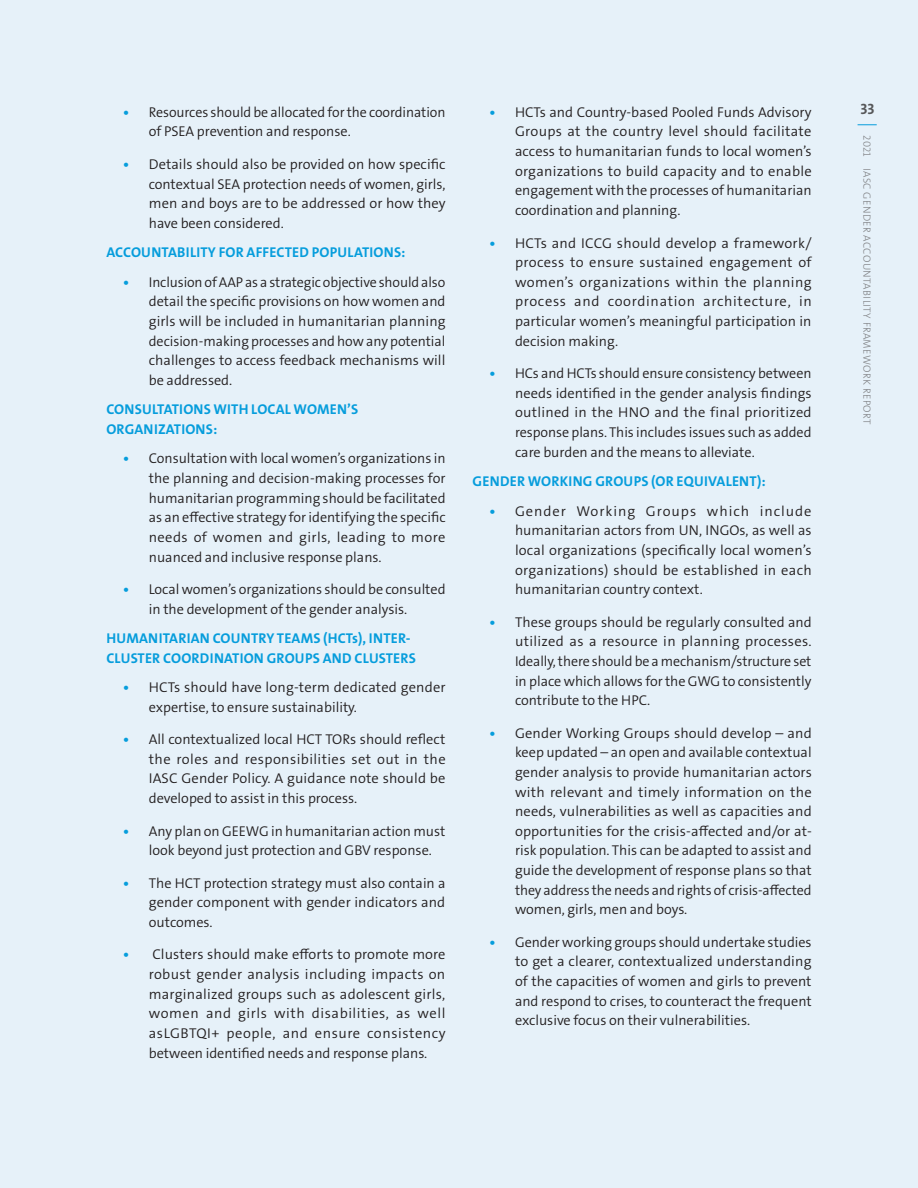
<style>
.page{position:relative;width:918px;height:1188px;background:#e6f1f9}
.page>*{position:absolute;margin:0;border:0;box-sizing:border-box;transform-origin:0 0}
.t1{font:15px "Grundfos The Sans OT 7 B";color:#57585a}
.t2{font:14.25px/19.6px "Grundfos The Sans OT 4 SL";color:#231f20;text-align:justify}
.t3{font:14.25px/19.6px "Grundfos The Sans OT 7 B";letter-spacing:.015em;color:#069ddc}
.t4{font:10.5px "Grundfos The Sans OT 3 L";letter-spacing:.035em;color:#808285}
.s1{font-family:"Grundfos The Sans OT 7 B";color:#069ddc}
</style>
<div class="page">
<svg style="left:858px;top:124px;width:19px;height:1px"></svg>
<p class="t2" style="left:149px;top:102px;width:298px;text-indent:-26px"><span class="s1">•</span> Resources should be allocated for the coordination of PSEA prevention and response.</p>
<p class="t2" style="left:149px;top:154px;width:298px;text-indent:-26px"><span class="s1">•</span> Details should also be provided on how specific contextual SEA protection needs of women, girls, men and boys are to be addressed or how they have been considered.</p>
<p class="t3" style="left:106px;top:243px;width:301px">ACCOUNTABILITY FOR AFFECTED POPULATIONS:</p>
<p class="t2" style="left:149px;top:272px;width:298px;text-indent:-26px"><span class="s1">•</span> Inclusion of AAP as a strategic objective should also detail the specific provisions on how women and girls will be included in humanitarian planning decision-making processes and how any potential challenges to access feedback mechanisms will be addressed.</p>
<p class="t3" style="left:106px;top:400px;width:253px">CONSULTATIONS WITH LOCAL WOMEN’S<br>ORGANIZATIONS:</p>
<p class="t2" style="left:149px;top:449px;width:298px;text-indent:-26px"><span class="s1">•</span> Consultation with local women’s organizations in the planning and decision-making processes for humanitarian programming should be facilitated as an effective strategy for identifying the specific needs of women and girls, leading to more nuanced and inclusive response plans.</p>
<p class="t2" style="left:149px;top:579px;width:298px;text-indent:-26px"><span class="s1">•</span> Local women’s organizations should be consulted in the development of the gender analysis.</p>
<p class="t3" style="left:106px;top:629px;width:311px">HUMANITARIAN COUNTRY TEAMS (HCTs), INTER-<br>CLUSTER COORDINATION GROUPS AND CLUSTERS</p>
<p class="t2" style="left:149px;top:678px;width:298px;text-indent:-26px"><span class="s1">•</span> HCTs should have long-term dedicated gender expertise, to ensure sustainability.</p>
<p class="t2" style="left:149px;top:730px;width:298px;text-indent:-26px"><span class="s1">•</span> All contextualized local HCT TORs should reflect the roles and responsibilities set out in the IASC Gender Policy. A guidance note should be developed to assist in this process.</p>
<p class="t2" style="left:149px;top:821px;width:298px;text-indent:-26px"><span class="s1">•</span> Any plan on GEEWG in humanitarian action must look beyond just protection and GBV response.</p>
<p class="t2" style="left:149px;top:873px;width:298px;text-indent:-26px"><span class="s1">•</span> The HCT protection strategy must also contain a gender component with gender indicators and outcomes.</p>
<p class="t2" style="left:149px;top:945px;width:298px;text-indent:-26px"><span class="s1">•</span> Clusters should make efforts to promote more robust gender analysis including impacts on marginalized groups such as adolescent girls, women and girls with disabilities, as well asLGBTQI+ people, and ensure consistency between identified needs and response plans.</p>
<p class="t2" style="left:515px;top:102px;width:298px;text-indent:-26px"><span class="s1">•</span> HCTs and Country-based Pooled Funds Advisory Groups at the country level should facilitate access to humanitarian funds to local women’s organizations to build capacity and to enable engagement with the processes of humanitarian coordination and planning.</p>
<p class="t2" style="left:515px;top:233px;width:298px;text-indent:-26px"><span class="s1">•</span> HCTs and ICCG should develop a framework/ process to ensure sustained engagement of women’s organizations within the planning process and coordination architecture, in particular women’s meaningful participation in decision making.</p>
<p class="t2" style="left:515px;top:364px;width:298px;text-indent:-26px"><span class="s1">•</span> HCs and HCTs should ensure consistency between needs identified in the gender analysis findings outlined in the HNO and the final prioritized response plans. This includes issues such as added care burden and the means to alleviate.</p>
<p class="t3" style="left:473px;top:472px;width:295px">GENDER WORKING GROUPS (OR EQUIVALENT):</p>
<p class="t2" style="left:515px;top:501px;width:298px;text-indent:-26px"><span class="s1">•</span> Gender Working Groups which include humanitarian actors from UN, INGOs, as well as local organizations (specifically local women’s organizations) should be established in each humanitarian country context.</p>
<p class="t2" style="left:515px;top:612px;width:298px;text-indent:-26px"><span class="s1">•</span> These groups should be regularly consulted and utilized as a resource in planning processes.<br>Ideally, there should be a mechanism/structure set in place which allows for the GWG to consistently contribute to the HPC.</p>
<p class="t2" style="left:515px;top:723px;width:298px;text-indent:-26px"><span class="s1">•</span> Gender Working Groups should develop – and keep updated – an open and available contextual gender analysis to provide humanitarian actors with relevant and timely information on the needs, vulnerabilities as well as capacities and opportunities for the crisis-affected and/or at&shy;risk population. This can be adapted to assist and guide the development of response plans so that they address the needs and rights of crisis-affected women, girls, men and boys.</p>
<p class="t2" style="left:515px;top:932px;width:298px;text-indent:-26px"><span class="s1">•</span> Gender working groups should undertake studies to get a clearer, contextualized understanding of the capacities of women and girls to prevent and respond to crises, to counteract the frequent exclusive focus on their vulnerabilities.</p>
<p class="t1" style="left:860px;top:99px;width:16px">33</p>
<p class="t4" style="left:874px;top:135px;width:290px;rotate:90deg">2021 IASC GENDER ACCOUNTABILITY FRAMEWORK REPORT</p>
</div>
